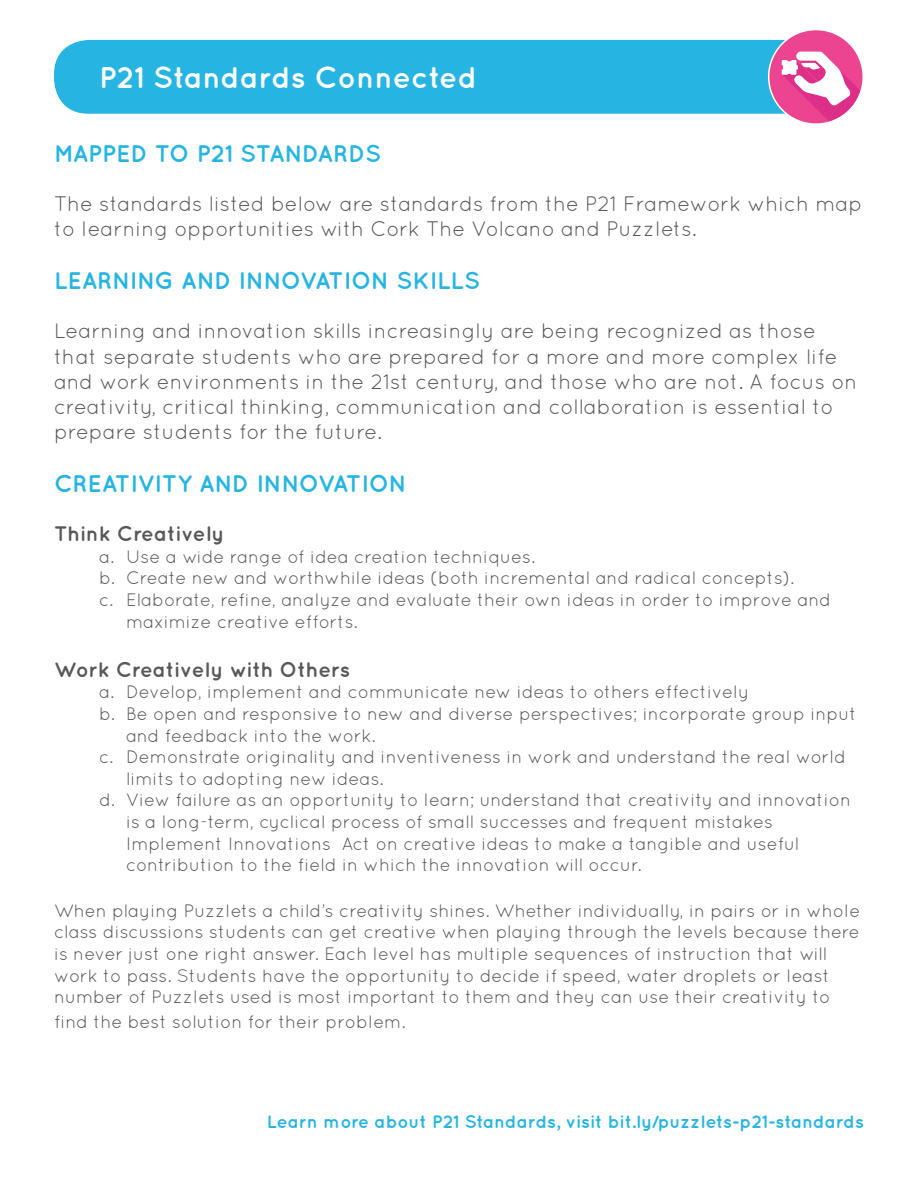
<style>
.page{position:relative;width:918px;height:1188px;background:#fff}
.page>*{position:absolute;margin:0;border:0;box-sizing:border-box;transform-origin:0 0}
.t1{font:700 30px "Quicksand";color:#fff}
.t2{font:700 24px "Quicksand";color:#26b5e3}
.t3{font:21px/25.2px "Quicksand";color:#57585a}
.t4{font:700 21px "Quicksand";color:#57585a}
.t5{font:18px/21.6px "Quicksand";color:#57585a}
.t6{font:700 18px "Quicksand";color:#26b5e3}
</style>
<div class="page">
<div style="left:54px;top:40px;width:777px;height:74px;background:#26b5e3;border-radius:34px"></div>
<svg style="left:769px;top:32px;width:92px;height:90px"></svg>
<div style="left:768px;top:29px;width:96px;height:96px;border:2px solid #fff;border-radius:50%"></div>
<h1 class="t1" style="left:99px;top:59px;width:380px">P21 Standards Connected</h1>
<h2 class="t2" style="left:54px;top:139px;width:329px">MAPPED TO P21 STANDARDS</h2>
<p class="t3" style="left:54px;top:191px;width:810px">The standards listed below are standards from the P21 Framework which map to learning opportunities with Cork The Volcano and Puzzlets.</p>
<h2 class="t2" style="left:54px;top:266px;width:428px">LEARNING AND INNOVATION SKILLS</h2>
<p class="t3" style="left:54px;top:318px;width:805px">Learning and innovation skills increasingly are being recognized as those that separate students who are prepared for a more and more complex life and work environments in the 21st century, and those who are not. A focus on creativity, critical thinking, communication and collaboration is essential to prepare students for the future.</p>
<h2 class="t2" style="left:54px;top:469px;width:355px">CREATIVITY AND INNOVATION</h2>
<p class="t4" style="left:54px;top:521px;width:172px">Think Creatively</p>
<p class="t5" style="left:99px;top:546px;width:438px">a. Use a wide range of idea creation techniques.</p>
<p class="t5" style="left:99px;top:567px;width:697px">b. Create new and worthwhile ideas (both incremental and radical concepts).</p>
<p class="t5" style="left:99px;top:589px;width:733px">c. Elaborate, refine, analyze and evaluate their own ideas in order to improve and</p>
<p class="t5" style="left:126px;top:610px;width:233px">maximize creative efforts.</p>
<p class="t4" style="left:54px;top:657px;width:298px">Work Creatively with Others</p>
<p class="t5" style="left:99px;top:681px;width:652px">a. Develop, implement and communicate new ideas to others effectively</p>
<p class="t5" style="left:99px;top:703px;width:759px">b. Be open and responsive to new and diverse perspectives; incorporate group input</p>
<p class="t5" style="left:126px;top:724px;width:251px">and feedback into the work.</p>
<p class="t5" style="left:99px;top:746px;width:748px">c. Demonstrate originality and inventiveness in work and understand the real world</p>
<p class="t5" style="left:126px;top:768px;width:259px">limits to adopting new ideas.</p>
<p class="t5" style="left:99px;top:789px;width:754px">d. View failure as an opportunity to learn; understand that creativity and innovation</p>
<p class="t5" style="left:126px;top:811px;width:648px">is a long-term, cyclical process of small successes and frequent mistakes</p>
<p class="t5" style="left:126px;top:832px;width:675px">Implement Innovations Act on creative ideas to make a tangible and useful</p>
<p class="t5" style="left:126px;top:854px;width:517px">contribution to the field in which the innovation will occur.</p>
<p class="t5" style="left:54px;top:900px;width:808px">When playing Puzzlets a child’s creativity shines. Whether individually, in pairs or in whole class discussions students can get creative when playing through the levels because there is never just one right answer. Each level has multiple sequences of instruction that will work to pass. Students have the opportunity to decide if speed, water droplets or least number of Puzzlets used is most important to them and they can use their creativity to</p>
<p class="t5" style="left:54px;top:1011px;width:353px">find the best solution for their problem.</p>
<p class="t6" style="left:267px;top:1111px;width:599px">Learn more about P21 Standards, visit bit.ly/puzzlets-p21-standards</p>
</div>
